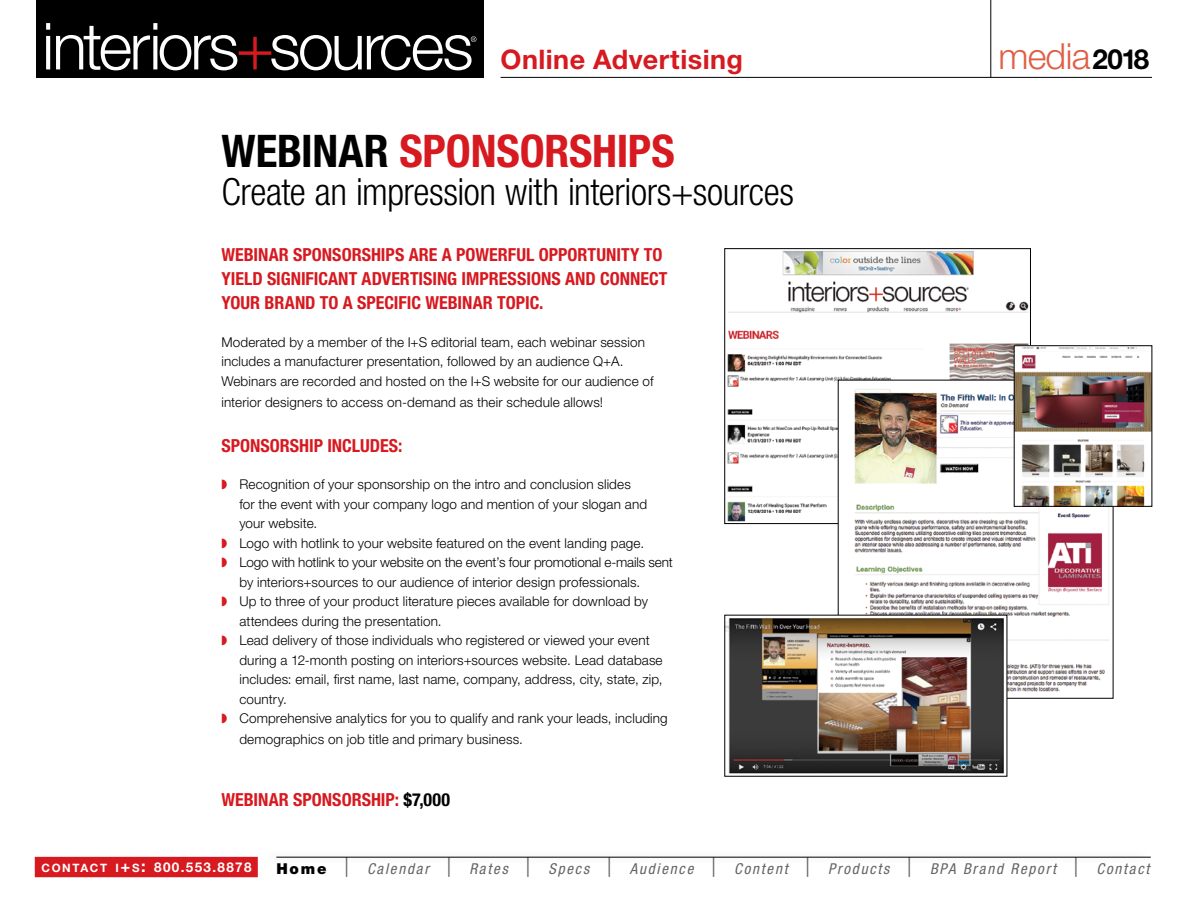
<style>
.page{position:relative;width:1188px;height:918px;background:#fff}
.page>*{position:absolute;margin:0;border:0;box-sizing:border-box;transform-origin:0 0}
.t1{font:700 condensed 45px "Helvetica Neue LT Std";letter-spacing:-.005em;color:#d71920}
.t2{font:300 condensed 37.5px "Helvetica Neue LT Std";letter-spacing:-.01em;color:#000}
.t3{font:300 36px "Helvetica Neue LT Std";letter-spacing:-.02em;color:#e05e44}
.t4{font:700 27px "Helvetica Neue LT Std";letter-spacing:.015em;color:#d71920}
.t5{font:700 condensed 18px/24px "Helvetica Neue LT Std";color:#d71920}
.t6{font:italic condensed 15px "Helvetica Neue LT Std";letter-spacing:.12em;color:#636466}
.t7{font:300 13.5px/19.5px "Helvetica Neue LT Std";letter-spacing:.01em;color:#000}
.t8{font:700 13.5px "Helvetica Neue LT Std";letter-spacing:.1em;color:#fff}
.s1{font-weight:700;font-size:27.75px;color:#000}
.s2{color:#000}
.s3{font-size:11.55px}
.s4{font-size:16.5px}
.s5{font-weight:900;font-style:normal;font-stretch:normal;color:#000}
.s6{font-size:18px}
</style>
<div class="page">
<hr style="left:990px;top:0;width:1px;height:77px;background:#000">
<hr style="left:501px;top:77px;width:651px;height:1px;background:#000">
<div style="left:36px;top:0;width:447px;height:78px;background:#000"></div>
<svg style="left:46px;top:23px;width:430px;height:47px"></svg>
<div style="left:262px;top:849px;width:888px;height:17px;background:#000;opacity:.35"></div>
<hr style="left:276px;top:857px;width:875px;height:1px;background:#000">
<div style="left:35px;top:857px;width:223px;height:20px;background:#d71920"></div>
<img style="left:727px;top:250px;width:302px;height:272px">
<img style="left:840px;top:382px;width:269px;height:315px">
<img style="left:1016px;top:347px;width:134px;height:158px">
<div style="left:1014px;top:345px;width:138px;height:162px;border:1px solid #000"></div>
<img style="left:726px;top:617px;width:279px;height:157px">
<h3 class="t4" style="left:501px;top:43px;width:244px">Online Advertising</h3>
<h3 class="t3" style="left:999px;top:35px;width:152px">media<span class="s1">2018</span></h3>
<h1 class="t1" style="left:221px;top:124px;width:455px"><span class="s2">WEBINAR</span> SPONSORSHIPS</h1>
<h2 class="t2" style="left:221px;top:170px;width:574px">Create an impression with interiors+sources</h2>
<h3 class="t5" style="left:221px;top:243px;width:448px">WEBINAR SPONSORSHIPS ARE A POWERFUL OPPORTUNITY TO<br>YIELD SIGNIFICANT ADVERTISING IMPRESSIONS AND CONNECT<br>YOUR BRAND TO A SPECIFIC WEBINAR TOPIC.</h3>
<p class="t7" style="left:221px;top:332px;width:434px">Moderated by a member of the I+S editorial team, each webinar session includes a manufacturer presentation, followed by an audience Q+A.<br>Webinars are recorded and hosted on the I+S website for our audience of</p>
<p class="t7" style="left:221px;top:392px;width:383px">interior designers to access on-demand as their schedule allows!</p>
<h3 class="t5" style="left:221px;top:433px;width:183px">SPONSORSHIP INCLUDES:</h3>
<p class="t7" style="left:239px;top:474px;width:435px">Recognition of your sponsorship on the intro and conclusion slides<br>for the event with your company logo and mention of your slogan and your website.<br>Logo with hotlink to your website featured on the event landing page.<br>Logo with hotlink to your website on the event’s four promotional e-mails sent by interiors+sources to our audience of interior design professionals.<br>Up to three of your product literature pieces available for download by attendees during the presentation.<br>Lead delivery of those individuals who registered or viewed your event during a 12-month posting on interiors+sources website. Lead database includes: email, first name, last name, company, address, city, state, zip, country.<br>Comprehensive analytics for you to qualify and rank your leads, including</p>
<p class="t7" style="left:239px;top:729px;width:285px">demographics on job title and primary business.</p>
<h3 class="t5" style="left:221px;top:787px;width:230px">WEBINAR SPONSORSHIP: <span class="s2">$7,000</span></h3>
<p class="t8" style="left:41px;top:858px;width:212px"><span class="s3">CONTACT I</span><span class="s4">+</span><span class="s3">S</span><span class="s4">:</span> 800.553.8878</p>
<p class="t6" style="left:276px;top:860px;width:875px"><span class="s5">Home</span> <span class="s6">|</span> Calendar <span class="s6">|</span> Rates <span class="s6">|</span> Specs <span class="s6">|</span> Audience <span class="s6">|</span> Content <span class="s6">|</span> Products <span class="s6">|</span> BPA Brand Report <span class="s6">|</span> Contact</p>
</div>
